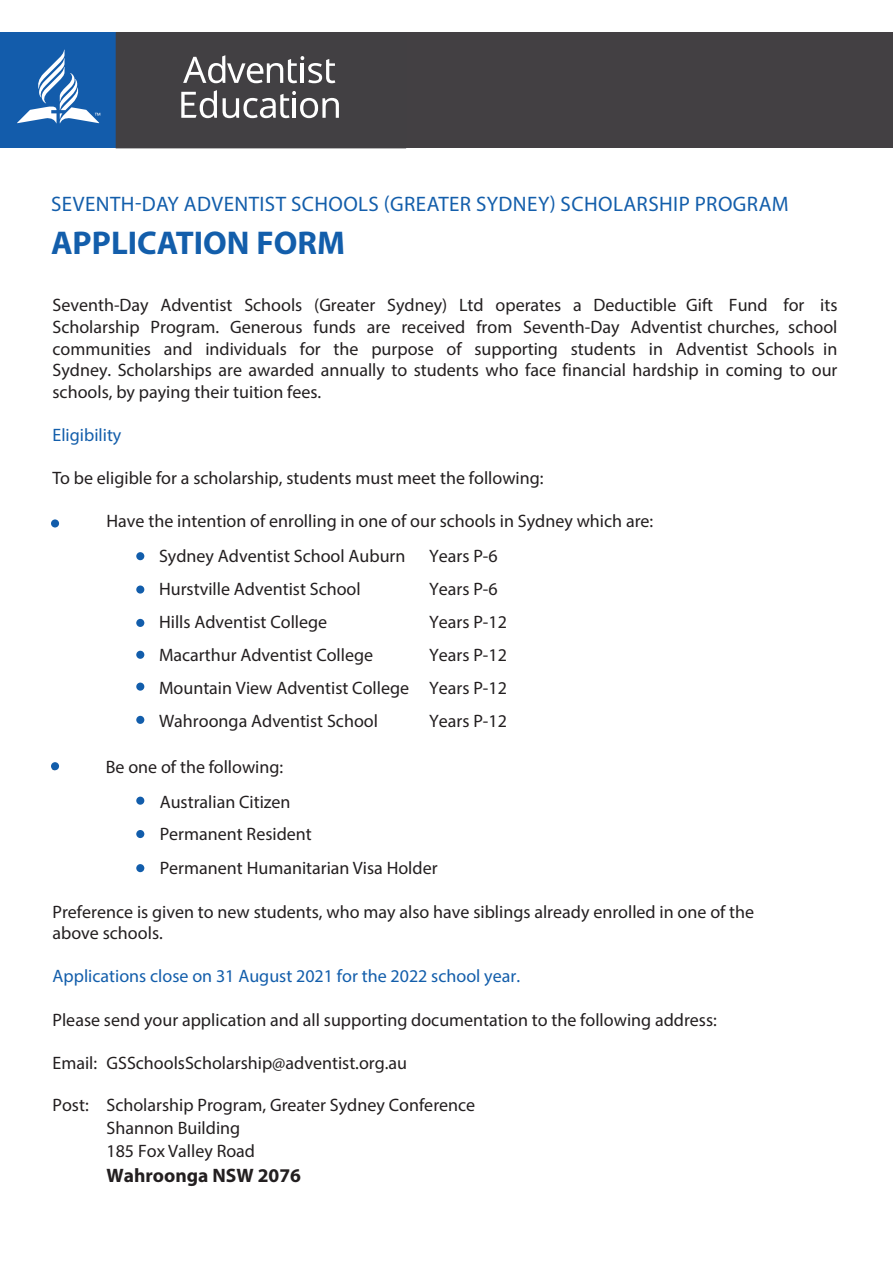
<style>
.page{position:relative;width:893px;height:1263px;background:#fff}
.page>*{position:absolute;margin:0;border:0;box-sizing:border-box;transform-origin:0 0}
.t1{font:700 33px "Myriad Pro";color:#135eab}
.t2{font:21px "Myriad Pro";letter-spacing:.02em;color:#135eab}
.t3{font:700 19.5px "Myriad Pro";color:#231f20}
.t4{font:18px/21.6px "Myriad Pro";color:#231f20}
.t5{font:18px "Myriad Pro";color:#135eab}
</style>
<div class="page">
<div style="left:116px;top:33px;width:777px;height:115px;background:#434043"></div>
<div style="left:0;top:33px;width:116px;height:115px;background:#135cab"></div>
<svg style="left:17px;top:50px;width:83px;height:73px"></svg>
<svg style="left:181px;top:55px;width:158px;height:64px"></svg>
<div style="left:136px;top:552px;width:8px;height:8px;background:#125dab;border-radius:50%"></div>
<div style="left:136px;top:585px;width:8px;height:9px;background:#125dab;border-radius:50%"></div>
<div style="left:136px;top:619px;width:8px;height:8px;background:#125dab;border-radius:50%"></div>
<div style="left:136px;top:651px;width:8px;height:8px;background:#125dab;border-radius:50%"></div>
<div style="left:136px;top:683px;width:8px;height:8px;background:#125dab;border-radius:50%"></div>
<div style="left:136px;top:716px;width:8px;height:8px;background:#125dab;border-radius:50%"></div>
<div style="left:51px;top:519px;width:8px;height:8px;background:#125dab;border-radius:50%"></div>
<div style="left:51px;top:762px;width:8px;height:8px;background:#125dab;border-radius:50%"></div>
<div style="left:136px;top:864px;width:8px;height:8px;background:#125dab;border-radius:50%"></div>
<div style="left:136px;top:797px;width:8px;height:8px;background:#125dab;border-radius:50%"></div>
<div style="left:136px;top:830px;width:8px;height:8px;background:#125dab;border-radius:50%"></div>
<p class="t2" style="left:51px;top:191px;width:739px">SEVENTH-DAY ADVENTIST SCHOOLS (GREATER SYDNEY) SCHOLARSHIP PROGRAM</p>
<p class="t1" style="left:51px;top:221px;width:295px">APPLICATION FORM</p>
<p class="t4" style="left:52px;top:294px;width:786px;text-align:justify">Seventh-Day Adventist Schools (Greater Sydney) Ltd operates a Deductible Gift Fund for its Scholarship Program. Generous funds are received from Seventh-Day Adventist churches, school communities and individuals for the purpose of supporting students in Adventist Schools in Sydney. Scholarships are awarded annually to students who face financial hardship in coming to our schools, by paying their tuition fees.</p>
<p class="t5" style="left:52px;top:424px;width:70px">Eligibility</p>
<p class="t4" style="left:52px;top:467px;width:493px">To be eligible for a scholarship, students must meet the following:</p>
<p class="t4" style="left:107px;top:510px;width:548px">Have the intention of enrolling in one of our schools in Sydney which are:</p>
<p class="t4" style="left:159px;top:545px;width:248px">Sydney Adventist School Auburn</p>
<p class="t4" style="left:429px;top:545px;width:70px">Years P-6</p>
<p class="t4" style="left:159px;top:578px;width:203px">Hurstville Adventist School</p>
<p class="t4" style="left:429px;top:578px;width:70px">Years P-6</p>
<p class="t4" style="left:159px;top:611px;width:170px">Hills Adventist College</p>
<p class="t4" style="left:429px;top:611px;width:79px">Years P-12</p>
<p class="t4" style="left:159px;top:644px;width:216px">Macarthur Adventist College</p>
<p class="t4" style="left:159px;top:638px;width:349px;line-height:33px;text-align:justify;text-indent:270px">Years P-12<br>Mountain View Adventist College Years P-12<br>Wahroonga Adventist School</p>
<p class="t4" style="left:429px;top:709px;width:79px">Years P-12</p>
<p class="t4" style="left:52px;top:756px;width:7px">•</p>
<p class="t4" style="left:106px;top:756px;width:179px">Be one of the following:</p>
<p class="t4" style="left:160px;top:784px;width:279px;line-height:33.3px">Australian Citizen<br>Permanent Resident<br>Permanent Humanitarian Visa Holder</p>
<p class="t4" style="left:52px;top:900px;width:703px">Preference is given to new students, who may also have siblings already enrolled in one of the above schools.</p>
<p class="t5" style="left:52px;top:965px;width:469px">Applications close on 31 August 2021 for the 2022 school year.</p>
<p class="t4" style="left:52px;top:1008px;width:666px">Please send your application and all supporting documentation to the following address:</p>
<p class="t4" style="left:52px;top:1052px;width:356px">Email: GSSchoolsScholarship@adventist.org.au</p>
<p class="t4" style="left:106px;top:1093px;width:370px;line-height:23px;text-indent:-54px">Post: Scholarship Program, Greater Sydney Conference<br>Shannon Building<br>185 Fox Valley Road</p>
<p class="t3" style="left:106px;top:1162px;width:196px">Wahroonga NSW 2076</p>
</div>
